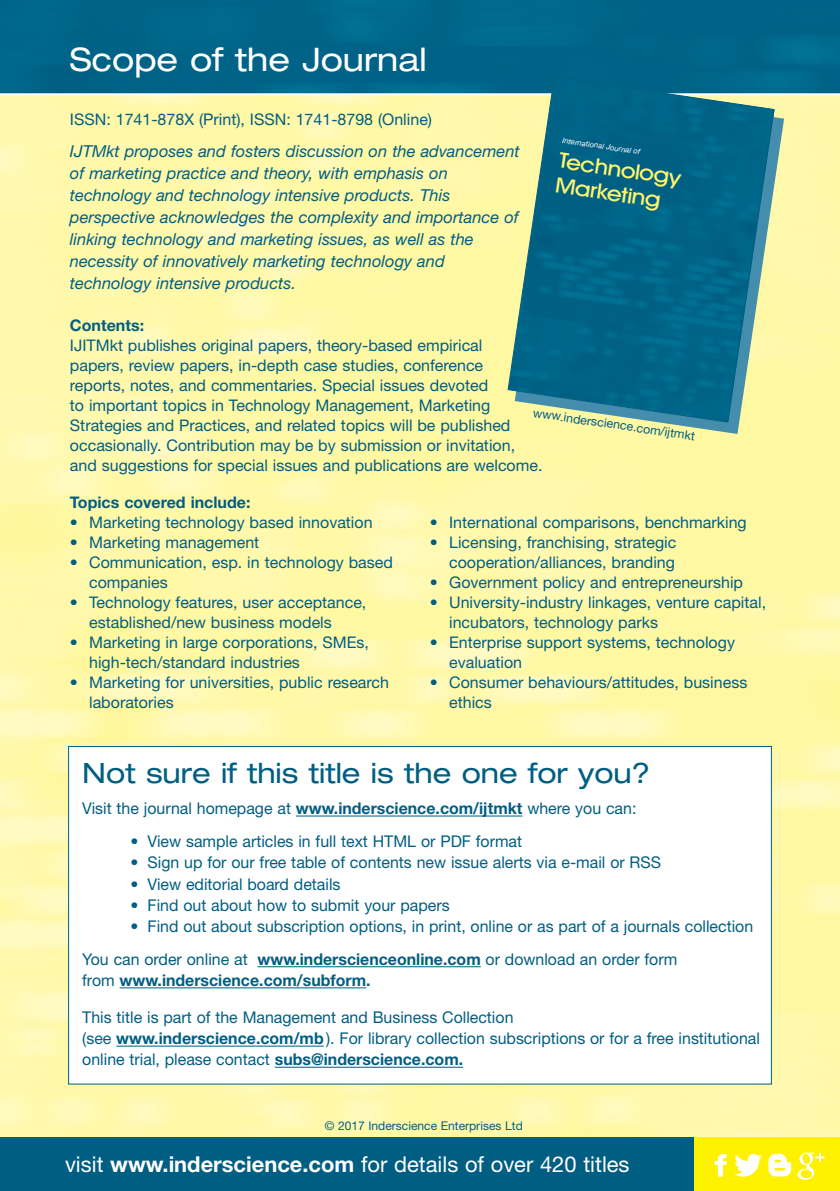
<style>
.page{position:relative;width:840px;height:1191px;background:#fff}
.page>*{position:absolute;margin:0;border:0;box-sizing:border-box;transform-origin:0 0}
.t1{font:expanded 32.4px "Helvetica Neue";color:#fff}
.t2{font:expanded 28px "Helvetica Neue";color:#005e82}
.t3{font:21.8px "Helvetica Neue";color:#fff}
.t4{font:500 21.2px/24.8px "Avant Garde IT Cby BT";color:#fff56d;scale:1.15 1}
.t5{font:italic 16.4px/22px "Helvetica Neue";color:#005e82}
.t6{font:16.2px/21.2px "Helvetica Neue";color:#005e82}
.t7{font:700 16.2px "Helvetica Neue";color:#005e82}
.t8{font:16px/20px "Helvetica Neue";color:#005e82}
.t9{font:700 16px "Helvetica Neue";color:#005e82}
.t10{font:12.4px "Helvetica Neue";color:#005e82}
.t11{font:12px "Helvetica Neue";color:#005e82}
.t12{font:italic 7.6px "Helvetica Neue";color:#fff}
.s1{font-weight:700}
.s2{font-weight:400}
</style>
<div class="page">
<img style="left:0;top:95px;width:839px;height:1042px">
<img style="left:0;top:0;width:839px;height:93px">
<div style="left:0;top:1137px;width:694px;height:54px;background:#005e82"></div>
<div style="left:694px;top:1137px;width:145px;height:54px;background:#fff200"></div>
<div style="left:69px;top:747px;width:701px;height:336px;background:#fff"></div>
<hr style="left:296px;top:815px;width:226px;height:1px;background:#005e82">
<hr style="left:257px;top:966px;width:223px;height:1px;background:#005e82">
<hr style="left:119px;top:987px;width:247px;height:1px;background:#005e82">
<hr style="left:116px;top:1045px;width:207px;height:1px;background:#005e82">
<hr style="left:275px;top:1066px;width:188px;height:1px;background:#005e82">
<svg style="left:714px;top:1154px;width:12px;height:22px"></svg>
<svg style="left:734px;top:1154px;width:27px;height:22px"></svg>
<svg style="left:768px;top:1153px;width:22px;height:23px"></svg>
<svg style="left:797px;top:1152px;width:27px;height:27px"></svg>
<svg style="left:514px;top:86px;width:269px;height:348px;background:#e4e8a7"></svg>
<svg style="left:506px;top:76px;width:268px;height:347px;background:#297c8e"></svg>
<h1 class="t1" style="left:70px;top:48px;width:358px">Scope of the Journal</h1>
<p class="t8" style="left:70px;top:111px;width:363px">ISSN: 1741-878X (Print), ISSN: 1741-8798 (Online)</p>
<p class="t5" style="left:70px;top:142px;width:451px">IJTMkt proposes and fosters discussion on the advancement of marketing practice and theory, with emphasis on technology and technology intensive products. This perspective acknowledges the complexity and importance of linking technology and marketing issues, as well as the necessity of innovatively marketing technology and technology intensive products.</p>
<p class="t9" style="left:70px;top:320px;width:76px">Contents:</p>
<p class="t8" style="left:70px;top:337px;width:474px">IJITMkt publishes original papers, theory-based empirical<br>papers, review papers, in-depth case studies, conference<br>reports, notes, and commentaries. Special issues devoted<br>to important topics in Technology Management, Marketing Strategies and Practices, and related topics will be published occasionally. Contribution may be by submission or invitation, and suggestions for special issues and publications are welcome.</p>
<p class="t12" style="left:562px;top:138px;width:80px;rotate:8deg">International Journal of</p>
<h3 class="t4" style="left:560px;top:150px;width:109px;rotate:8deg">Technology<br>Marketing</h3>
<p class="t10" style="left:533px;top:408px;width:165px;rotate:8deg">www.inderscience.com/ijtmkt</p>
<p class="t9" style="left:70px;top:496px;width:182px">Topics covered include:</p>
<p class="t8" style="left:70px;top:514px;width:304px">• Marketing technology based innovation</p>
<p class="t8" style="left:70px;top:534px;width:191px">• Marketing management</p>
<p class="t8" style="left:89px;top:554px;width:305px;text-indent:-19px">• Communication, esp. in technology based companies</p>
<p class="t8" style="left:89px;top:594px;width:278px;text-indent:-19px">• Technology features, user acceptance, established/new business models</p>
<p class="t8" style="left:89px;top:634px;width:281px;text-indent:-19px">• Marketing in large corporations, SMEs, high-tech/standard industries</p>
<p class="t8" style="left:89px;top:674px;width:301px;text-indent:-19px">• Marketing for universities, public research laboratories</p>
<p class="t8" style="left:429px;top:514px;width:318px">• International comparisons, benchmarking</p>
<p class="t8" style="left:429px;top:534px;width:248px;text-align:right">• Licensing, franchising, strategic cooperation/alliances, branding</p>
<p class="t8" style="left:429px;top:574px;width:314px">• Government policy and entrepreneurship</p>
<p class="t8" style="left:449px;top:594px;width:318px;text-indent:-19px">• University-industry linkages, venture capital, incubators, technology parks</p>
<p class="t8" style="left:449px;top:634px;width:287px;text-indent:-19px">• Enterprise support systems, technology evaluation</p>
<p class="t8" style="left:449px;top:674px;width:299px;text-indent:-19px">• Consumer behaviours/attitudes, business ethics</p>
<h2 class="t2" style="left:82px;top:763px;width:569px">Not sure if this title is the one for you?</h2>
<p class="t6" style="left:82px;top:799px;width:555px">Visit the journal homepage at <span class="s1">www.inderscience.com/ijtmkt</span> where you can:</p>
<p class="t6" style="left:130px;top:832px;width:393px">• View sample articles in full text HTML or PDF format</p>
<p class="t6" style="left:130px;top:853px;width:532px">• Sign up for our free table of contents new issue alerts via e-mail or RSS</p>
<p class="t6" style="left:130px;top:875px;width:211px">• View editorial board details</p>
<p class="t6" style="left:130px;top:896px;width:320px">• Find out about how to submit your papers</p>
<p class="t6" style="left:82px;top:911px;width:672px;line-height:33.2px;text-indent:48px">• Find out about subscription options, in print, online or as part of a journals collection<br>You can order online at <span class="s1">www.inderscienceonline.com</span> or download an order form</p>
<p class="t7" style="left:82px;top:974px;width:290px"><span class="s2">from</span> www.inderscience.com/subform.</p>
<p class="t6" style="left:82px;top:1008px;width:678px">This title is part of the Management and Business Collection<br>(see <span class="s1">www.inderscience.com/mb</span>). For library collection subscriptions or for a free institutional online trial, please contact <span class="s1">subs@inderscience.com.</span></p>
<p class="t11" style="left:324px;top:1121px;width:199px">© 2017 Inderscience Enterprises Ltd</p>
<h3 class="t3" style="left:65px;top:1156px;width:565px">visit <span class="s1">www.inderscience.com</span> for details of over 420 titles</h3>
</div>
